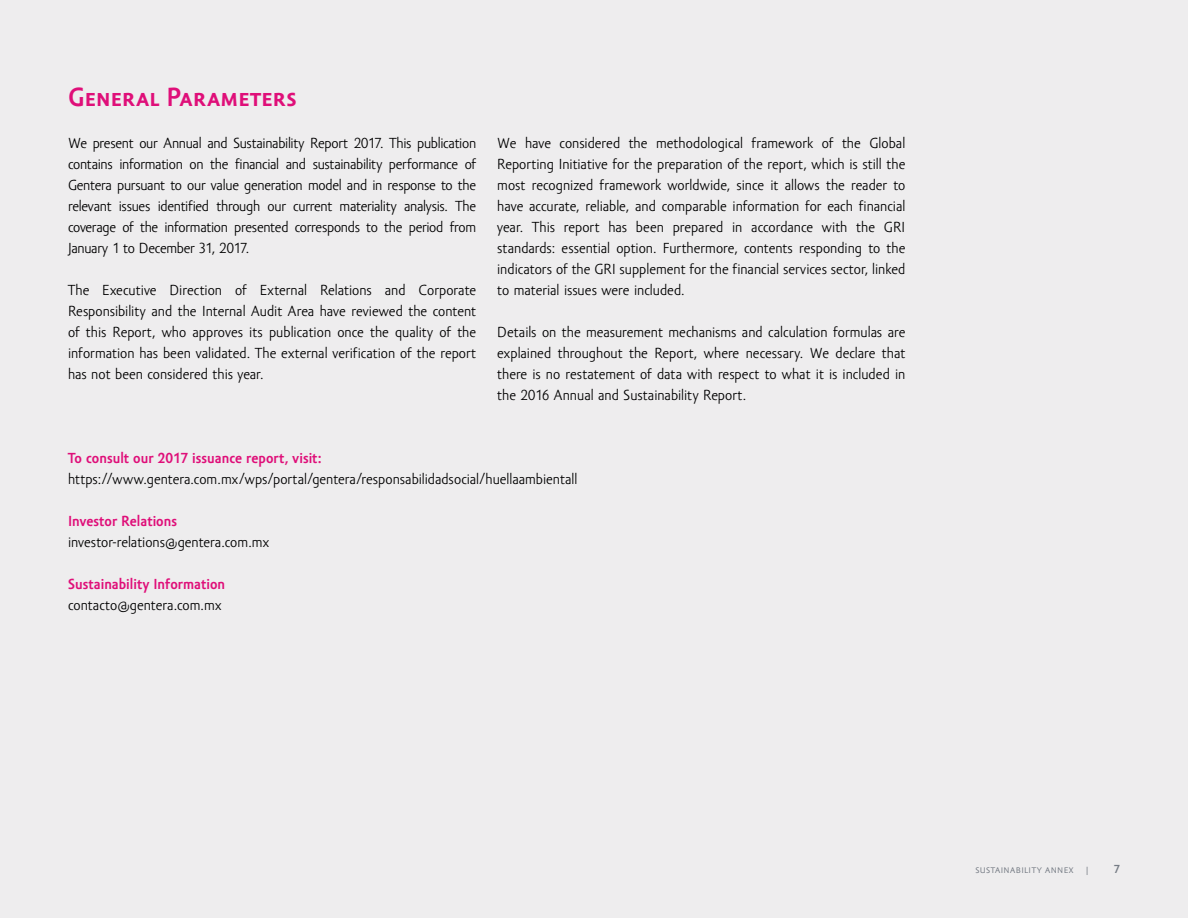
<style>
.page{position:relative;width:1188px;height:918px;background:#eeedee}
.page>*{position:absolute;margin:0;border:0;box-sizing:border-box;transform-origin:0 0}
.t1{font:700 27px "Amor Sans Pro";letter-spacing:.02em;color:#df0f79}
.t2{font:15px/21px "Amor Sans Pro";color:#000;text-align:justify}
.t3{font:700 15px "Amor Sans Pro";color:#df0f79}
.t4{font:12px "Amor Sans Pro";letter-spacing:.04em;color:#757b84}
.t5{font:700 12px "Amor Sans Pro";color:#757b84}
</style>
<div class="page">
<h1 class="t1" style="left:68px;top:82px;width:230px">General Parameters</h1>
<p class="t2" style="left:68px;top:133px;width:410px">We present our Annual and Sustainability Report 2017. This publication contains information on the financial and sustainability performance of Gentera pursuant to our value generation model and in response to the relevant issues identified through our current materiality analysis. The coverage of the information presented corresponds to the period from January 1 to December 31, 2017.</p>
<p class="t2" style="left:68px;top:280px;width:410px">The Executive Direction of External Relations and Corporate Responsibility and the Internal Audit Area have reviewed the content of this Report, who approves its publication once the quality of the information has been validated. The external verification of the report has not been considered this year.</p>
<p class="t2" style="left:497px;top:133px;width:410px">We have considered the methodological framework of the Global Reporting Initiative for the preparation of the report, which is still the most recognized framework worldwide, since it allows the reader to have accurate, reliable, and comparable information for each financial year. This report has been prepared in accordance with the GRI standards: essential option. Furthermore, contents responding to the indicators of the GRI supplement for the financial services sector, linked to material issues were included.</p>
<p class="t2" style="left:497px;top:322px;width:410px">Details on the measurement mechanisms and calculation formulas are explained throughout the Report, where necessary. We declare that there is no restatement of data with respect to what it is included in the 2016 Annual and Sustainability Report.</p>
<p class="t3" style="left:68px;top:450px;width:255px">To consult our 2017 issuance report, visit:</p>
<p class="t2" style="left:68px;top:469px;width:511px">https://www.gentera.com.mx/wps/portal/gentera/responsabilidadsocial/huellaambientall</p>
<p class="t3" style="left:68px;top:513px;width:111px">Investor Relations</p>
<p class="t2" style="left:68px;top:532px;width:202px">investor-relations@gentera.com.mx</p>
<p class="t3" style="left:68px;top:576px;width:159px">Sustainability Information</p>
<p class="t2" style="left:68px;top:595px;width:154px">contacto@gentera.com.mx</p>
<p class="t4" style="left:975px;top:863px;width:114px">sustainability annex |</p>
<p class="t5" style="left:1114px;top:863px;width:8px">7</p>
</div>
